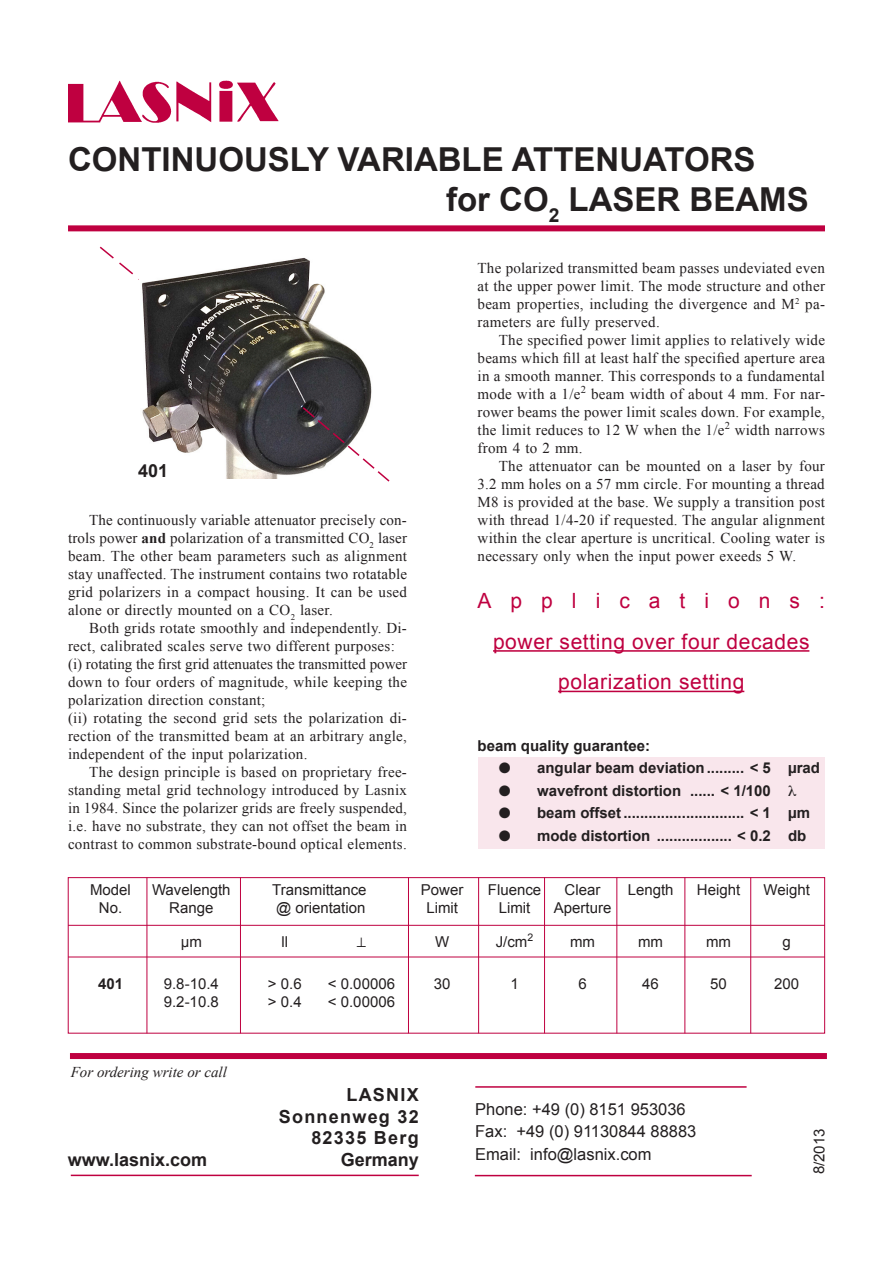
<style>
.page{position:relative;width:893px;height:1263px;background:#fff}
.page>*{position:absolute;margin:0;border:0;box-sizing:border-box;transform-origin:0 0}
.t1{font:700 33px "Arial";color:#231f20}
.t2{font:21px "Arial";letter-spacing:.03em;color:#bf0040}
.t3{font:21px "Arial";letter-spacing:.905em;color:#bf0040}
.t4{font:700 18px "Arial";letter-spacing:.07em;color:#231f20}
.t5{font:700 18px "Arial";color:#231f20}
.t6{font:16.5px "Arial";color:#231f20}
.t7{font:15px/18px "Times New Roman";letter-spacing:.02em;color:#231f20;text-align:justify}
.t8{font:700 15px "Arial";color:#231f20}
.t9{font:15px "Arial";color:#231f20}
.t10{font:italic 15px "Times New Roman";color:#231f20}
.s1{font-weight:700}
</style>
<div class="page">
<div style="left:68px;top:877px;width:757px;height:156px;border:1px solid #bf0040"></div>
<svg style="left:99px;top:246px;width:40px;height:34px"></svg>
<hr style="left:147px;top:877px;width:1px;height:156px;background:#bf0040">
<hr style="left:240px;top:877px;width:1px;height:156px;background:#bf0040">
<hr style="left:408px;top:877px;width:1px;height:156px;background:#bf0040">
<hr style="left:478px;top:877px;width:1px;height:156px;background:#bf0040">
<hr style="left:544px;top:877px;width:1px;height:156px;background:#bf0040">
<hr style="left:617px;top:877px;width:1px;height:156px;background:#bf0040">
<hr style="left:685px;top:877px;width:1px;height:156px;background:#bf0040">
<hr style="left:750px;top:877px;width:1px;height:156px;background:#bf0040">
<hr style="left:68px;top:925px;width:757px;height:1px;background:#bf0040">
<hr style="left:68px;top:957px;width:757px;height:1px;background:#bf0040">
<div style="left:478px;top:757px;width:347px;height:91px;background:#f9e6ec"></div>
<hr style="left:493px;top:650px;width:316px;height:2px;background:#bf0040">
<hr style="left:558px;top:691px;width:186px;height:1px;background:#bf0040">
<div style="left:68px;top:225px;width:757px;height:6px;background:#bf0040"></div>
<hr style="left:71px;top:1174px;width:348px;height:2px;background:#bf0040">
<div style="left:70px;top:1053px;width:757px;height:6px;background:#bf0040"></div>
<hr style="left:475px;top:1175px;width:277px;height:1px;background:#bf0040">
<hr style="left:475px;top:1086px;width:272px;height:2px;background:#bf0040">
<img style="left:68px;top:81px;width:211px;height:41px">
<img style="left:142px;top:258px;width:230px;height:221px">
<svg style="left:301px;top:406px;width:89px;height:76px"></svg>
<p class="t1" style="left:68px;top:138px;width:689px">CONTINUOUSLY VARIABLE ATTENUATORS</p>
<p class="t1" style="left:446px;top:178px;width:364px">for CO<sub>2</sub> LASER BEAMS</p>
<p class="t4" style="left:138px;top:458px;width:32px">401</p>
<p class="t7" style="left:68px;top:511px;width:341px;text-indent:21px">The continuously variable attenuator precisely con&shy;trols power <span class="s1">and</span> polarization of a transmitted CO<sub>2</sub> laser beam. The other beam parameters such as alignment stay unaffected. The instrument contains two rotatable grid polarizers in a compact housing. It can be used alone or directly mounted on a CO<sub>2</sub> laser.</p>
<p class="t7" style="left:68px;top:619px;width:340px;text-indent:21px">Both grids rotate smoothly and independently. Di&shy;rect, calibrated scales serve two different purposes:</p>
<p class="t7" style="left:68px;top:655px;width:341px">(i) rotating the first grid attenuates the transmitted power down to four orders of magnitude, while keeping the polarization direction constant;</p>
<p class="t7" style="left:68px;top:709px;width:340px">(ii) rotating the second grid sets the polarization di&shy;rection of the transmitted beam at an arbitrary angle, independent of the input polarization.</p>
<p class="t7" style="left:68px;top:763px;width:340px;text-indent:21px">The design principle is based on proprietary free&shy;standing metal grid technology introduced by Lasnix in 1984. Since the polarizer grids are freely suspended, i.e. have no substrate, they can not offset the beam in contrast to common substrate-bound optical elements.</p>
<p class="t7" style="left:478px;top:258px;width:349px">The polarized transmitted beam passes undeviated even at the upper power limit. The mode structure and other beam properties, including the divergence and M<sup>2</sup> pa&shy;rameters are fully preserved.</p>
<p class="t7" style="left:478px;top:330px;width:349px;text-indent:21px">The specified power limit applies to relatively wide beams which fill at least half the specified aperture area in a smooth manner. This corresponds to a fundamental mode with a 1/e<sup>2</sup> beam width of about 4 mm. For nar&shy;rower beams the power limit scales down. For example, the limit reduces to 12 W when the 1/e<sup>2</sup> width narrows from 4 to 2 mm.</p>
<p class="t7" style="left:478px;top:456px;width:349px;text-indent:21px">The attenuator can be mounted on a laser by four 3.2 mm holes on a 57 mm circle. For mounting a thread M8 is provided at the base. We supply a transition post with thread 1/4-20 if requested. The angular alignment within the clear aperture is uncritical. Cooling water is necessary only when the input power exeeds 5 W.</p>
<p class="t3" style="left:477px;top:587px;width:349px">Applications:</p>
<p class="t2" style="left:493px;top:627px;width:318px">power setting over four decades</p>
<p class="t2" style="left:558px;top:668px;width:188px">polarization setting</p>
<p class="t8" style="left:478px;top:736px;width:174px">beam quality guarantee:</p>
<p class="t8" style="left:499px;top:758px;width:323px">● angular beam deviation......... &lt; 5 µrad</p>
<p class="t8" style="left:499px;top:781px;width:299px">● wavefront distortion ...... &lt; 1/100 ●</p>
<p class="t8" style="left:499px;top:803px;width:313px">● beam offset............................. &lt; 1 µm</p>
<p class="t8" style="left:499px;top:826px;width:309px">● mode distortion .................. &lt; 0.2 db</p>
<p class="t9" style="left:90px;top:880px;width:42px">Model</p>
<p class="t9" style="left:152px;top:880px;width:80px">Wavelength</p>
<p class="t9" style="left:272px;top:880px;width:96px">Transmittance</p>
<p class="t9" style="left:421px;top:880px;width:44px">Power</p>
<p class="t9" style="left:488px;top:880px;width:55px">Fluence</p>
<p class="t9" style="left:565px;top:880px;width:37px">Clear</p>
<p class="t9" style="left:628px;top:880px;width:47px">Length</p>
<p class="t9" style="left:697px;top:880px;width:45px">Height</p>
<p class="t9" style="left:763px;top:880px;width:48px">Weight</p>
<p class="t9" style="left:99px;top:898px;width:25px">No.</p>
<p class="t9" style="left:169px;top:898px;width:46px">Range</p>
<p class="t9" style="left:276px;top:898px;width:91px">@ orientation</p>
<p class="t9" style="left:426px;top:898px;width:33px">Limit</p>
<p class="t9" style="left:499px;top:898px;width:33px">Limit</p>
<p class="t9" style="left:554px;top:898px;width:59px">Aperture</p>
<p class="t9" style="left:181px;top:931px;width:23px">µm</p>
<p class="t9" style="left:282px;top:931px;width:8px">ll</p>
<p class="t9" style="left:435px;top:931px;width:16px">W</p>
<p class="t9" style="left:496px;top:931px;width:39px">J/cm<sup>2</sup></p>
<p class="t9" style="left:570px;top:931px;width:26px">mm</p>
<p class="t9" style="left:638px;top:931px;width:26px">mm</p>
<p class="t9" style="left:706px;top:931px;width:26px">mm</p>
<p class="t9" style="left:782px;top:931px;width:10px">g</p>
<p class="t8" style="left:98px;top:974px;width:27px">401</p>
<p class="t9" style="left:164px;top:974px;width:57px">9.8-10.4</p>
<p class="t9" style="left:268px;top:974px;width:35px">&gt; 0.6</p>
<p class="t9" style="left:328px;top:974px;width:69px">&lt; 0.00006</p>
<p class="t9" style="left:434px;top:974px;width:18px">30</p>
<p class="t9" style="left:510px;top:974px;width:10px">1</p>
<p class="t9" style="left:578px;top:974px;width:10px">6</p>
<p class="t9" style="left:642px;top:974px;width:18px">46</p>
<p class="t9" style="left:710px;top:974px;width:18px">50</p>
<p class="t9" style="left:774px;top:974px;width:27px">200</p>
<p class="t9" style="left:164px;top:992px;width:57px">9.2-10.8</p>
<p class="t9" style="left:268px;top:992px;width:35px">&gt; 0.4</p>
<p class="t9" style="left:328px;top:992px;width:69px">&lt; 0.00006</p>
<p class="t10" style="left:71px;top:1062px;width:158px">For ordering write or call</p>
<p class="t4" style="left:346px;top:1083px;width:74px">LASNIX</p>
<p class="t4" style="left:279px;top:1104px;width:141px">Sonnenweg 32</p>
<p class="t4" style="left:311px;top:1126px;width:109px">82335 Berg</p>
<p class="t5" style="left:341px;top:1148px;width:80px">Germany</p>
<p class="t6" style="left:475px;top:1098px;width:212px">Phone: +49 (0) 8151 953036</p>
<p class="t6" style="left:475px;top:1121px;width:223px">Fax: +49 (0) 91130844 88883</p>
<p class="t5" style="left:68px;top:1147px;width:141px">www.lasnix.com</p>
<p class="t6" style="left:475px;top:1143px;width:178px">Email: info@lasnix.com</p>
<p class="t9" style="left:809px;top:1174px;width:47px;rotate:-89deg">8/2013</p>
</div>
